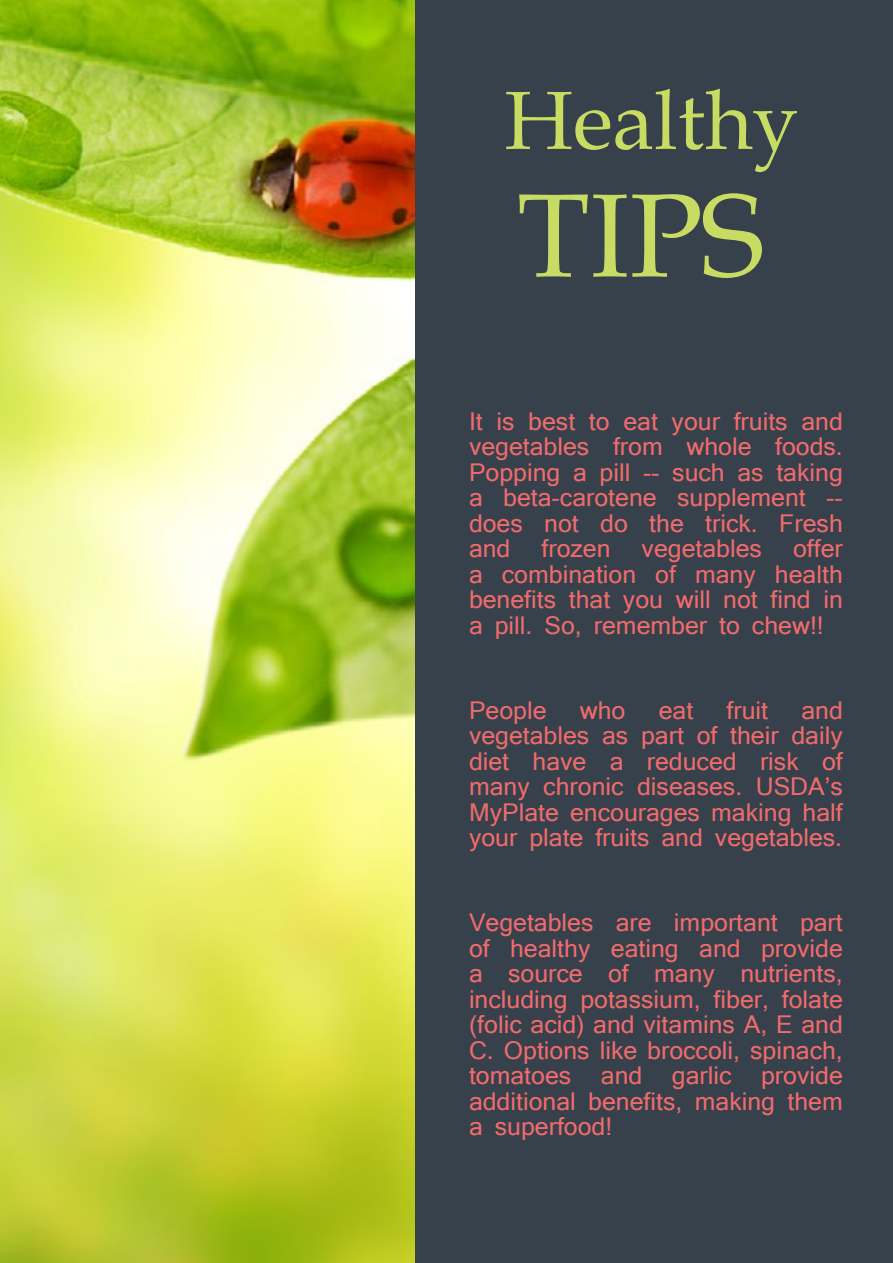
<style>
.page{position:relative;width:893px;height:1263px;background:#37414c}
.page>*{position:absolute;margin:0;border:0;box-sizing:border-box;transform-origin:0 0}
.t1{font:118.5px "Book Antiqua";color:#c8dc64}
.t2{font:82.5px "Book Antiqua";color:#c8dc64}
.t3{font:24px/25.5px "Mangal";color:#f26b6c;text-align:justify}
</style>
<div class="page">
<img style="left:0;top:0;width:415px;height:1263px">
<h2 class="t2" style="left:504px;top:63px;width:296px">Healthy</h2>
<h1 class="t1" style="left:517px;top:154px;width:248px">TIPS</h1>
<p class="t3" style="left:469px;top:408px;width:375px">It is best to eat your fruits and vegetables from whole foods.<br>Popping a pill -- such as taking a beta-carotene supplement -- does not do the trick. Fresh and</p>
<p class="t3" style="left:469px;top:536px;width:375px;text-indent:324px">offer a combination of many health benefits that you will not find in a pill. So, remember to chew!!</p>
<p class="t3" style="left:541px;top:536px;width:71px">frozen</p>
<p class="t3" style="left:642px;top:536px;width:122px">vegetables</p>
<p class="t3" style="left:469px;top:698px;width:79px">People</p>
<p class="t3" style="left:580px;top:698px;width:47px">who</p>
<p class="t3" style="left:659px;top:698px;width:36px">eat</p>
<p class="t3" style="left:726px;top:698px;width:43px">fruit</p>
<p class="t3" style="left:469px;top:698px;width:375px;text-indent:332px">and vegetables as part of their daily diet have a reduced risk of many chronic diseases. USDA’s MyPlate encourages making half your plate fruits and vegetables.</p>
<p class="t3" style="left:469px;top:910px;width:375px">Vegetables are important part of healthy eating and provide a source of many nutrients, including potassium, fiber, folate (folic acid) and vitamins A, E and C. Options like broccoli, spinach, tomatoes and garlic provide additional benefits, making them a superfood!</p>
</div>
